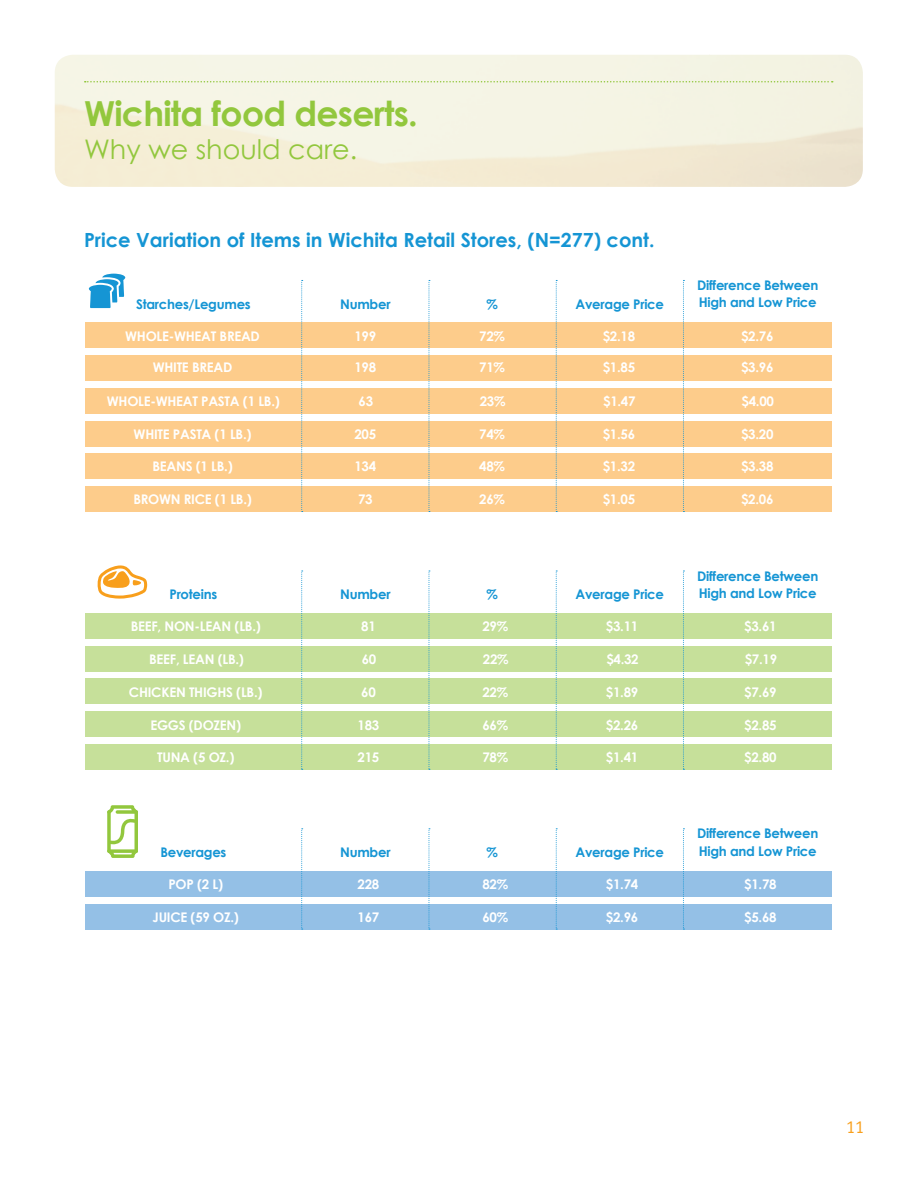
<style>
.page{position:relative;width:918px;height:1188px;background:#fff}
.page>*{position:absolute;margin:0;border:0;box-sizing:border-box;transform-origin:0 0}
.t1{font:700 34.5px "Century Gothic";letter-spacing:-.02em;color:#92c73d}
.t2{font:27px "Century Gothic";color:#92c73d}
.t3{font:700 19.5px "Century Gothic";color:#1595d4}
.t4{font:18px "Officina Sans";color:#f89f1c}
.t5{font:700 13.35px "Century Gothic";letter-spacing:-.02em;color:#fff}
.t6{font:700 13.35px/17.1px "Century Gothic";letter-spacing:-.02em;color:#1595d4}
</style>
<div class="page">
<img style="left:55px;top:55px;width:654px;height:132px">
<img style="left:709px;top:55px;width:154px;height:132px">
<img style="left:229px;top:149px;width:491px;height:38px">
<svg style="left:85px;top:81px;width:748px;height:1px"></svg>
<div style="left:86px;top:323px;width:746px;height:25px;background:#fdcc8b"></div>
<div style="left:86px;top:613px;width:746px;height:26px;background:#c6e09a"></div>
<div style="left:86px;top:871px;width:746px;height:26px;background:#94c0e6"></div>
<div style="left:86px;top:421px;width:746px;height:26px;background:#fdcc8b"></div>
<div style="left:86px;top:711px;width:746px;height:26px;background:#c6e09a"></div>
<div style="left:86px;top:355px;width:746px;height:26px;background:#fdcc8b"></div>
<div style="left:86px;top:646px;width:746px;height:26px;background:#c6e09a"></div>
<div style="left:86px;top:904px;width:746px;height:26px;background:#94c0e6"></div>
<div style="left:86px;top:453px;width:746px;height:26px;background:#fdcc8b"></div>
<div style="left:86px;top:744px;width:746px;height:26px;background:#c6e09a"></div>
<div style="left:86px;top:388px;width:746px;height:26px;background:#fdcc8b"></div>
<div style="left:86px;top:678px;width:746px;height:26px;background:#c6e09a"></div>
<div style="left:86px;top:486px;width:746px;height:26px;background:#fdcc8b"></div>
<svg style="left:301px;top:280px;width:2px;height:232px"></svg>
<svg style="left:301px;top:571px;width:2px;height:199px"></svg>
<svg style="left:301px;top:828px;width:2px;height:102px"></svg>
<svg style="left:429px;top:280px;width:1px;height:232px"></svg>
<svg style="left:429px;top:571px;width:1px;height:199px"></svg>
<svg style="left:429px;top:828px;width:1px;height:102px"></svg>
<svg style="left:556px;top:280px;width:1px;height:232px"></svg>
<svg style="left:556px;top:571px;width:1px;height:199px"></svg>
<svg style="left:556px;top:828px;width:1px;height:102px"></svg>
<svg style="left:683px;top:280px;width:1px;height:232px"></svg>
<svg style="left:683px;top:571px;width:1px;height:199px"></svg>
<svg style="left:683px;top:828px;width:1px;height:102px"></svg>
<svg style="left:97px;top:565px;width:50px;height:34px"></svg>
<svg style="left:107px;top:805px;width:31px;height:53px"></svg>
<svg style="left:89px;top:274px;width:36px;height:34px"></svg>
<h1 class="t1" style="left:84px;top:91px;width:335px">Wichita food deserts.</h1>
<h2 class="t2" style="left:84px;top:133px;width:275px">Why we should care.</h2>
<h3 class="t3" style="left:84px;top:227px;width:572px">Price Variation of Items in Wichita Retail Stores, (N=277) cont.</h3>
<p class="t6" style="left:136px;top:295px;width:116px">Starches/Legumes</p>
<p class="t6" style="left:340px;top:295px;width:52px">Number</p>
<p class="t6" style="left:486px;top:295px;width:13px">%</p>
<p class="t6" style="left:576px;top:295px;width:90px">Average Price</p>
<p class="t5" style="left:125px;top:327px;width:136px">WHOLE-WHEAT BREAD</p>
<p class="t5" style="left:354px;top:327px;width:23px">199</p>
<p class="t5" style="left:479px;top:327px;width:27px">72%</p>
<p class="t5" style="left:603px;top:327px;width:34px">$2.18</p>
<p class="t5" style="left:153px;top:359px;width:81px">WHITE BREAD</p>
<p class="t5" style="left:107px;top:393px;width:174px">WHOLE-WHEAT PASTA (1 LB.)</p>
<p class="t5" style="left:134px;top:425px;width:119px">WHITE PASTA (1 LB.)</p>
<p class="t5" style="left:153px;top:458px;width:82px">BEANS (1 LB.)</p>
<p class="t5" style="left:354px;top:359px;width:23px">198</p>
<p class="t5" style="left:359px;top:393px;width:16px">63</p>
<p class="t5" style="left:354px;top:425px;width:23px">205</p>
<p class="t5" style="left:354px;top:458px;width:23px">134</p>
<p class="t5" style="left:479px;top:359px;width:27px">71%</p>
<p class="t5" style="left:480px;top:393px;width:27px">23%</p>
<p class="t5" style="left:479px;top:425px;width:27px">74%</p>
<p class="t5" style="left:479px;top:458px;width:27px">48%</p>
<p class="t5" style="left:603px;top:359px;width:34px">$1.85</p>
<p class="t5" style="left:603px;top:393px;width:34px">$1.47</p>
<p class="t5" style="left:603px;top:425px;width:34px">$1.56</p>
<p class="t5" style="left:603px;top:458px;width:34px">$1.32</p>
<p class="t5" style="left:133px;top:491px;width:120px">BROWN RICE (1 LB.)</p>
<p class="t5" style="left:358px;top:491px;width:16px">73</p>
<p class="t5" style="left:479px;top:491px;width:27px">26%</p>
<p class="t5" style="left:603px;top:491px;width:34px">$1.05</p>
<p class="t6" style="left:169px;top:586px;width:49px">Proteins</p>
<p class="t6" style="left:340px;top:586px;width:52px">Number</p>
<p class="t6" style="left:486px;top:586px;width:13px">%</p>
<p class="t6" style="left:576px;top:586px;width:90px">Average Price</p>
<p class="t5" style="left:131px;top:617px;width:132px">BEEF, NON-LEAN (LB.)</p>
<p class="t5" style="left:149px;top:651px;width:96px">BEEF, LEAN (LB.)</p>
<p class="t5" style="left:129px;top:684px;width:135px">CHICKEN THIGHS (LB.)</p>
<p class="t5" style="left:150px;top:716px;width:92px">EGGS (DOZEN)</p>
<p class="t5" style="left:157px;top:749px;width:79px">TUNA (5 OZ.)</p>
<p class="t5" style="left:361px;top:617px;width:16px">81</p>
<p class="t5" style="left:362px;top:651px;width:16px">60</p>
<p class="t5" style="left:361px;top:684px;width:16px">60</p>
<p class="t5" style="left:358px;top:716px;width:23px">183</p>
<p class="t5" style="left:358px;top:749px;width:23px">215</p>
<p class="t5" style="left:482px;top:617px;width:27px">29%</p>
<p class="t5" style="left:483px;top:651px;width:27px">22%</p>
<p class="t5" style="left:482px;top:684px;width:27px">22%</p>
<p class="t5" style="left:482px;top:716px;width:27px">66%</p>
<p class="t5" style="left:482px;top:749px;width:27px">78%</p>
<p class="t5" style="left:606px;top:617px;width:34px">$3.11</p>
<p class="t5" style="left:606px;top:651px;width:34px">$4.32</p>
<p class="t5" style="left:606px;top:684px;width:34px">$1.89</p>
<p class="t5" style="left:606px;top:716px;width:34px">$2.26</p>
<p class="t5" style="left:606px;top:749px;width:34px">$1.41</p>
<p class="t6" style="left:160px;top:844px;width:68px">Beverages</p>
<p class="t6" style="left:340px;top:844px;width:52px">Number</p>
<p class="t6" style="left:486px;top:844px;width:13px">%</p>
<p class="t6" style="left:576px;top:844px;width:90px">Average Price</p>
<p class="t5" style="left:168px;top:876px;width:56px">POP (2 L)</p>
<p class="t5" style="left:153px;top:908px;width:88px">JUICE (59 OZ.)</p>
<p class="t5" style="left:358px;top:876px;width:23px">228</p>
<p class="t5" style="left:358px;top:908px;width:23px">167</p>
<p class="t5" style="left:482px;top:876px;width:27px">82%</p>
<p class="t5" style="left:482px;top:908px;width:27px">60%</p>
<p class="t5" style="left:606px;top:876px;width:34px">$1.74</p>
<p class="t5" style="left:606px;top:908px;width:34px">$2.96</p>
<p class="t6" style="left:697px;top:276px;width:123px">Difference Between<br>High and Low Price</p>
<p class="t5" style="left:741px;top:327px;width:34px">$2.76</p>
<p class="t5" style="left:741px;top:359px;width:34px">$3.96</p>
<p class="t5" style="left:742px;top:393px;width:34px">$4.00</p>
<p class="t5" style="left:741px;top:425px;width:34px">$3.20</p>
<p class="t5" style="left:741px;top:458px;width:34px">$3.38</p>
<p class="t5" style="left:741px;top:491px;width:34px">$2.06</p>
<p class="t6" style="left:697px;top:567px;width:123px">Difference Between<br>High and Low Price</p>
<p class="t5" style="left:744px;top:617px;width:34px">$3.61</p>
<p class="t5" style="left:745px;top:651px;width:34px">$7.19</p>
<p class="t5" style="left:744px;top:684px;width:34px">$7.69</p>
<p class="t5" style="left:744px;top:716px;width:34px">$2.85</p>
<p class="t5" style="left:744px;top:749px;width:34px">$2.80</p>
<p class="t6" style="left:697px;top:825px;width:123px">Difference Between<br>High and Low Price</p>
<p class="t5" style="left:744px;top:876px;width:34px">$1.78</p>
<p class="t5" style="left:744px;top:908px;width:34px">$5.68</p>
<h3 class="t4" style="left:846px;top:1117px;width:19px">11</h3>
</div>
